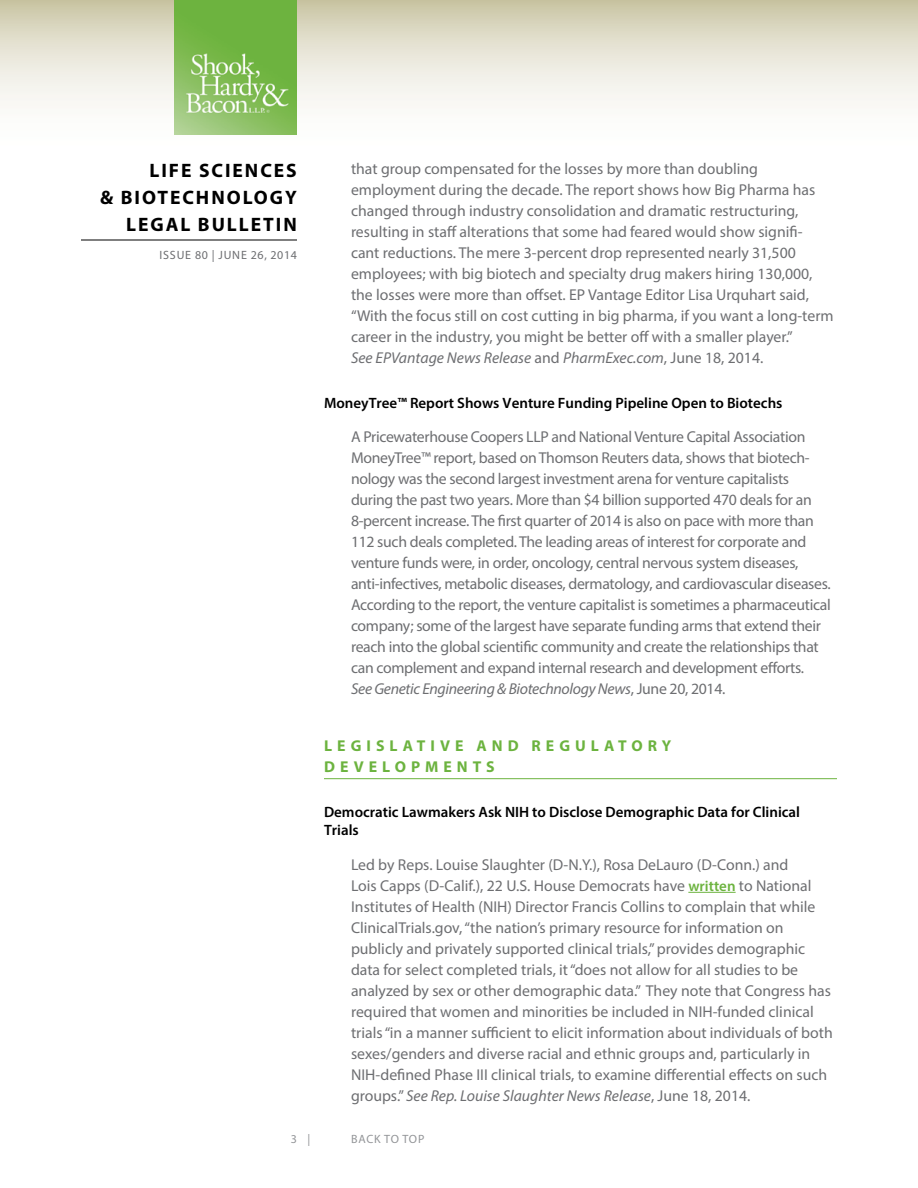
<style>
.page{position:relative;width:918px;height:1188px;background:#fff}
.page>*{position:absolute;margin:0;border:0;box-sizing:border-box;transform-origin:0 0}
.t1{font:700 19.5px "Myriad Pro";letter-spacing:.1em;color:#000}
.t2{font:15.75px/21px "Myriad Pro";letter-spacing:-.005em;color:#6d6e71}
.t3{font:700 15.75px "Myriad Pro";letter-spacing:.32em;color:#6cb33f}
.t4{font:600 15px/18px "Myriad Pro";color:#000}
.t5{font:12px "Myriad Pro";letter-spacing:.07em;color:#6d6e71}
.t6{font:12px "Myriad Pro";color:#939598}
.s1{font-style:italic}
.s2{font-weight:600;font-size:15px;color:#6cb33f}
</style>
<div class="page">
<svg style="left:0;top:0;width:918px;height:135px"></svg>
<hr style="left:81px;top:240px;width:216px;height:1px;background:#000">
<img style="left:175px;top:0;width:122px;height:135px">
<hr style="left:324px;top:778px;width:513px;height:1px;background:#6cb33f">
<hr style="left:688px;top:892px;width:48px;height:1px;background:#6cb33f">
<p class="t1" style="left:150px;top:157px;width:149px">LIFE SCIENCES</p>
<p class="t1" style="left:100px;top:184px;width:198px">&amp; BIOTECHNOLOGY</p>
<p class="t1" style="left:126px;top:211px;width:13px">LEG</p>
<p class="t1" style="left:166px;top:211px;width:73px">AL BULLE</p>
<p class="t1" style="left:263px;top:211px;width:23px">TIN</p>
<p class="t5" style="left:159px;top:248px;width:139px">Issue 80 | JUNE 26, 2014</p>
<p class="t2" style="left:351px;top:158px;width:484px">that group compensated for the losses by more than doubling employment during the decade. The report shows how Big Pharma has changed through industry consolidation and dramatic restructuring, resulting in staff alterations that some had feared would show signifi&shy;cant reductions. The mere 3-percent drop represented nearly 31,500 employees; with big biotech and specialty drug makers hiring 130,000, the losses were more than offset. EP Vantage Editor Lisa Urquhart said, “With the focus still on cost cutting in big pharma, if you want a long-term career in the industry, you might be better off with a smaller player.”<br><span class="s1">See EPVantage News Release</span> and <span class="s1">PharmExec.com</span>, June 18, 2014.</p>
<p class="t4" style="left:324px;top:393px;width:460px">MoneyTree™ Report Shows Venture Funding Pipeline Open to Biotechs</p>
<p class="t2" style="left:351px;top:426px;width:481px">A Pricewaterhouse Coopers LLP and National Venture Capital Association MoneyTree™ report, based on Thomson Reuters data, shows that biotech&shy;nology was the second largest investment arena for venture capitalists during the past two years. More than $4 billion supported 470 deals for an 8-percent increase. The first quarter of 2014 is also on pace with more than 112 such deals completed. The leading areas of interest for corporate and venture funds were, in order, oncology, central nervous system diseases, anti-infectives, metabolic diseases, dermatology, and cardiovascular diseases.<br>According to the report, the venture capitalist is sometimes a pharmaceutical company; some of the largest have separate funding arms that extend their reach into the global scientific community and create the relationships that can complement and expand internal research and development efforts.<br><span class="s1">See Genetic Engineering &amp; Biotechnology News</span>, June 20, 2014.</p>
<p class="t3" style="left:324px;top:736px;width:294px">LEGISLAT IVE A ND REGU LATO</p>
<p class="t3" style="left:648px;top:736px;width:25px">R Y</p>
<p class="t3" style="left:324px;top:757px;width:172px">DEVELOP MENT S</p>
<p class="t4" style="left:324px;top:803px;width:478px">Democratic Lawmakers Ask NIH to Disclose Demographic Data for Clinical<br>Trials</p>
<p class="t2" style="left:351px;top:854px;width:483px">Led by Reps. Louise Slaughter (D-N.Y.), Rosa DeLauro (D-Conn.) and<br>Lois Capps (D-Calif.), 22 U.S. House Democrats have <span class="s2">written</span> to National Institutes of Health (NIH) Director Francis Collins to complain that while ClinicalTrials.gov, “the nation’s primary resource for information on publicly and privately supported clinical trials,” provides demographic data for select completed trials, it “does not allow for all studies to be analyzed by sex or other demographic data.” They note that Congress has required that women and minorities be included in NIH-funded clinical trials “in a manner sufficient to elicit information about individuals of both sexes/genders and diverse racial and ethnic groups and, particularly in NIH-defined Phase III clinical trials, to examine differential effects on such groups.” <span class="s1">See Rep. Louise Slaughter News Release</span>, June 18, 2014.</p>
<p class="t6" style="left:291px;top:1132px;width:21px">3 |</p>
<p class="t6" style="left:351px;top:1132px;width:9px">back</p>
<p class="t6" style="left:384px;top:1132px;width:27px">to top</p>
</div>
